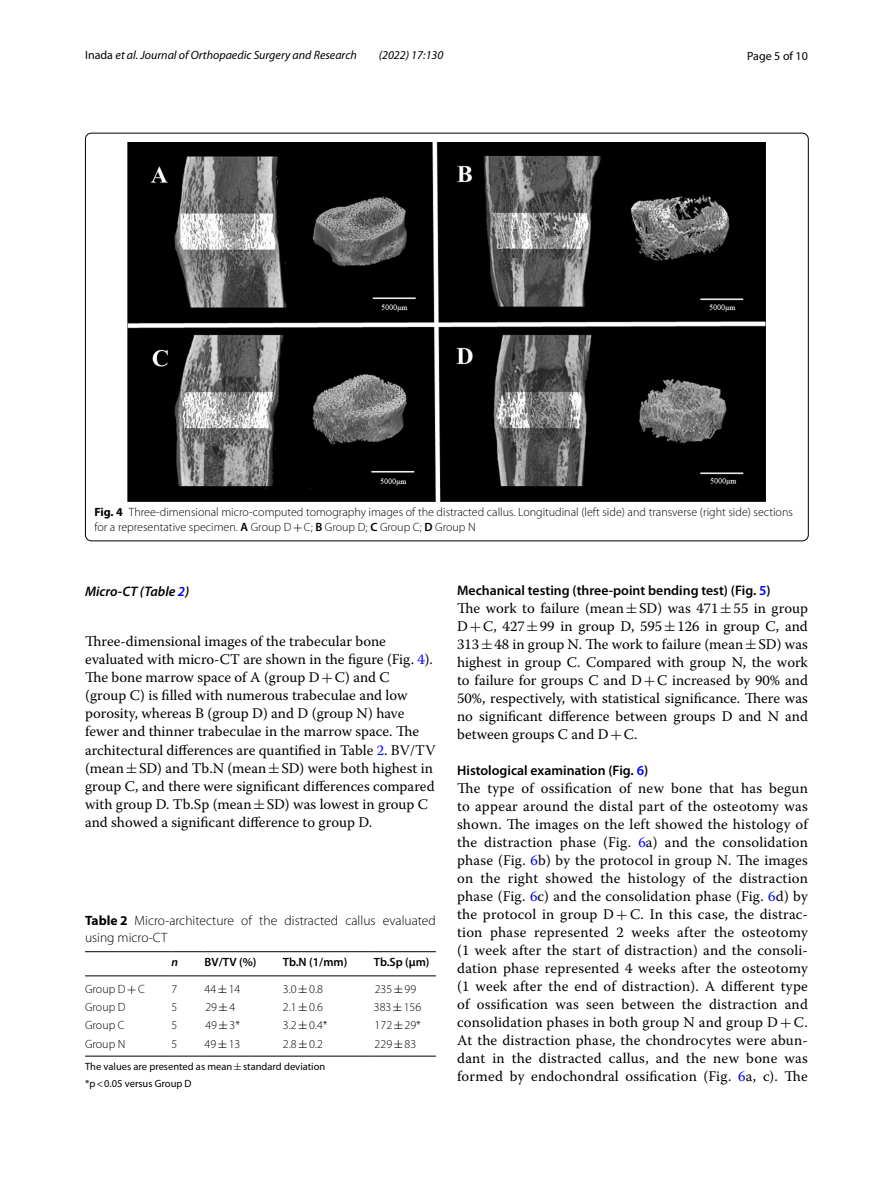
<style>
.page{position:relative;width:893px;height:1187px;background:#fff}
.page>*{position:absolute;margin:0;border:0;box-sizing:border-box;transform-origin:0 0}
.t1{font:14.7px/18px "Warnock Pro";color:#000;text-align:justify}
.t2{font:600 13.8px "Myriad Pro";color:#000}
.t3{font:italic 600 13.8px "Myriad Pro";color:#000}
.t4{font:300 13.5px/16.5px "Myriad Pro";color:#000}
.t5{font:300 12px/15px "Myriad Pro";color:#000}
.t6{font:italic 12px "Myriad Pro";color:#000}
.t7{font:600 12px "Myriad Pro";color:#000}
.t8{font:12px "Myriad Pro";color:#000}
.t9{font:italic 600 12px "Myriad Pro";color:#000}
.t10{font:10.5px/17px "Myriad Pro";color:#000}
.s1{font-style:normal}
.s2{font-weight:700}
.s3{font-weight:600}
.s4{font-family:"MTSY";font-weight:400}
.s5{color:#00f}
.s6{font-family:"MTSY"}
</style>
<div class="page">
<hr style="left:85px;top:951px;width:86px;height:1px;background:#000">
<hr style="left:85px;top:975px;width:86px;height:1px;background:#000">
<hr style="left:171px;top:951px;width:34px;height:1px;background:#000">
<hr style="left:171px;top:975px;width:34px;height:1px;background:#000">
<hr style="left:205px;top:951px;width:78px;height:1px;background:#000">
<hr style="left:205px;top:975px;width:78px;height:1px;background:#000">
<hr style="left:283px;top:951px;width:91px;height:1px;background:#000">
<hr style="left:283px;top:975px;width:91px;height:1px;background:#000">
<hr style="left:374px;top:951px;width:62px;height:1px;background:#000">
<hr style="left:374px;top:975px;width:62px;height:1px;background:#000">
<hr style="left:85px;top:1055px;width:86px;height:1px;background:#000">
<hr style="left:171px;top:1055px;width:34px;height:1px;background:#000">
<hr style="left:205px;top:1055px;width:78px;height:1px;background:#000">
<hr style="left:283px;top:1055px;width:91px;height:1px;background:#000">
<hr style="left:374px;top:1055px;width:62px;height:1px;background:#000">
<img style="left:128px;top:142px;width:638px;height:359px">
<p class="t6" style="left:85px;top:48px;width:273px"><span class="s1">Inada</span> et al. Journal of Orthopaedic Surgery and Research</p>
<p class="t6" style="left:379px;top:48px;width:66px">(2022) 17:130</p>
<p class="t8" style="left:747px;top:48px;width:62px">Page 5 of 10</p>
<p class="t5" style="left:94px;top:505px;width:700px"><span class="s2">Fig. 4</span> Three-dimensional micro-computed tomography images of the distracted callus. Longitudinal (left side) and transverse (right side) sections for a representative specimen. <span class="s3">A</span> Group D<span class="s4">+</span>C; <span class="s3">B</span> Group D; <span class="s3">C</span> Group C; <span class="s3">D</span> Group N</p>
<p class="t3" style="left:85px;top:582px;width:106px">Micro‑CT (Table <span class="s5">2</span>)</p>
<p class="t1" style="left:85px;top:632px;width:352px;text-align:left">Three-dimensional images of the trabecular bone evaluated with micro-CT are shown in the figure (Fig. <span class="s5">4</span>).<br>The bone marrow space of A (group D<span class="s6">+</span>C) and C<br>(group C) is filled with numerous trabeculae and low porosity, whereas B (group D) and D (group N) have fewer and thinner trabeculae in the marrow space. The architectural differences are quantified in Table <span class="s5">2</span>. BV/TV (mean<span class="s6">±</span>SD) and Tb.N (mean<span class="s6">±</span>SD) were both highest in group C, and there were significant differences compared with group D. Tb.Sp (mean<span class="s6">±</span>SD) was lowest in group C and showed a significant difference to group D.</p>
<p class="t4" style="left:85px;top:912px;width:352px"><span class="s2">Table 2</span> Micro-architecture of the distracted callus evaluated using micro-CT</p>
<p class="t9" style="left:171px;top:954px;width:8px">n</p>
<p class="t7" style="left:205px;top:954px;width:53px">BV/TV (%)</p>
<p class="t7" style="left:283px;top:954px;width:66px">Tb.N (1/mm)</p>
<p class="t7" style="left:374px;top:954px;width:57px">Tb.Sp (μm)</p>
<p class="t5" style="left:85px;top:981px;width:61px">Group D<span class="s4">+</span>C</p>
<p class="t5" style="left:171px;top:981px;width:7px">7</p>
<p class="t5" style="left:205px;top:981px;width:37px">44<span class="s4">±</span>14</p>
<p class="t5" style="left:283px;top:981px;width:41px">3.0<span class="s4">±</span>0.8</p>
<p class="t5" style="left:375px;top:981px;width:43px">235<span class="s4">±</span>99</p>
<p class="t5" style="left:85px;top:999px;width:42px">Group D</p>
<p class="t5" style="left:171px;top:999px;width:7px">5</p>
<p class="t5" style="left:205px;top:999px;width:31px">29<span class="s4">±</span>4</p>
<p class="t5" style="left:283px;top:999px;width:41px">2.1<span class="s4">±</span>0.6</p>
<p class="t5" style="left:374px;top:999px;width:49px">383<span class="s4">±</span>156</p>
<p class="t5" style="left:85px;top:1017px;width:41px">Group C</p>
<p class="t5" style="left:171px;top:1017px;width:7px">5</p>
<p class="t5" style="left:205px;top:1017px;width:36px">49<span class="s4">±</span>3*</p>
<p class="t5" style="left:283px;top:1017px;width:46px">3.2<span class="s4">±</span>0.4*</p>
<p class="t5" style="left:375px;top:1017px;width:48px">172<span class="s4">±</span>29*</p>
<p class="t5" style="left:85px;top:1036px;width:42px">Group N</p>
<p class="t5" style="left:171px;top:1036px;width:7px">5</p>
<p class="t5" style="left:205px;top:1036px;width:37px">49<span class="s4">±</span>13</p>
<p class="t5" style="left:283px;top:1036px;width:41px">2.8<span class="s4">±</span>0.2</p>
<p class="t5" style="left:375px;top:1036px;width:43px">229<span class="s4">±</span>83</p>
<p class="t10" style="left:85px;top:1057px;width:242px">The values are presented as mean<span class="s6">±</span>standard deviation *p&lt;0.05 versus Group D</p>
<p class="t2" style="left:457px;top:581px;width:315px">Mechanical testing (three‑point bending test) (Fig. <span class="s5">5</span>)</p>
<p class="t1" style="left:457px;top:599px;width:352px">The work to failure (mean<span class="s6">±</span>SD) was 471<span class="s6">±</span>55 in group D<span class="s6">+</span>C, 427<span class="s6">±</span>99 in group D, 595<span class="s6">±</span>126 in group C, and 313<span class="s6">±</span>48 in group N. The work to failure (mean<span class="s6">±</span>SD) was highest in group C. Compared with group N, the work to failure for groups C and D<span class="s6">+</span>C increased by 90% and 50%, respectively, with statistical significance. There was no significant difference between groups D and N and between groups C and D<span class="s6">+</span>C.</p>
<p class="t2" style="left:457px;top:761px;width:193px">Histological examination (Fig. <span class="s5">6</span>)</p>
<p class="t1" style="left:457px;top:779px;width:352px">The type of ossification of new bone that has begun to appear around the distal part of the osteotomy was shown. The images on the left showed the histology of the distraction phase (Fig. <span class="s5">6</span>a) and the consolidation phase (Fig. <span class="s5">6</span>b) by the protocol in group N. The images on the right showed the histology of the distraction phase (Fig. <span class="s5">6</span>c) and the consolidation phase (Fig. <span class="s5">6</span>d) by the protocol in group D<span class="s6">+</span>C. In this case, the distrac&shy;tion phase represented 2 weeks after the osteotomy (1 week after the start of distraction) and the consoli&shy;dation phase represented 4 weeks after the osteotomy (1 week after the end of distraction). A different type of ossification was seen between the distraction and consolidation phases in both group N and group D<span class="s6">+</span>C.<br>At the distraction phase, the chondrocytes were abun&shy;dant in the distracted callus, and the new bone was formed by endochondral ossification (Fig. <span class="s5">6</span>a, c). The</p>
</div>
